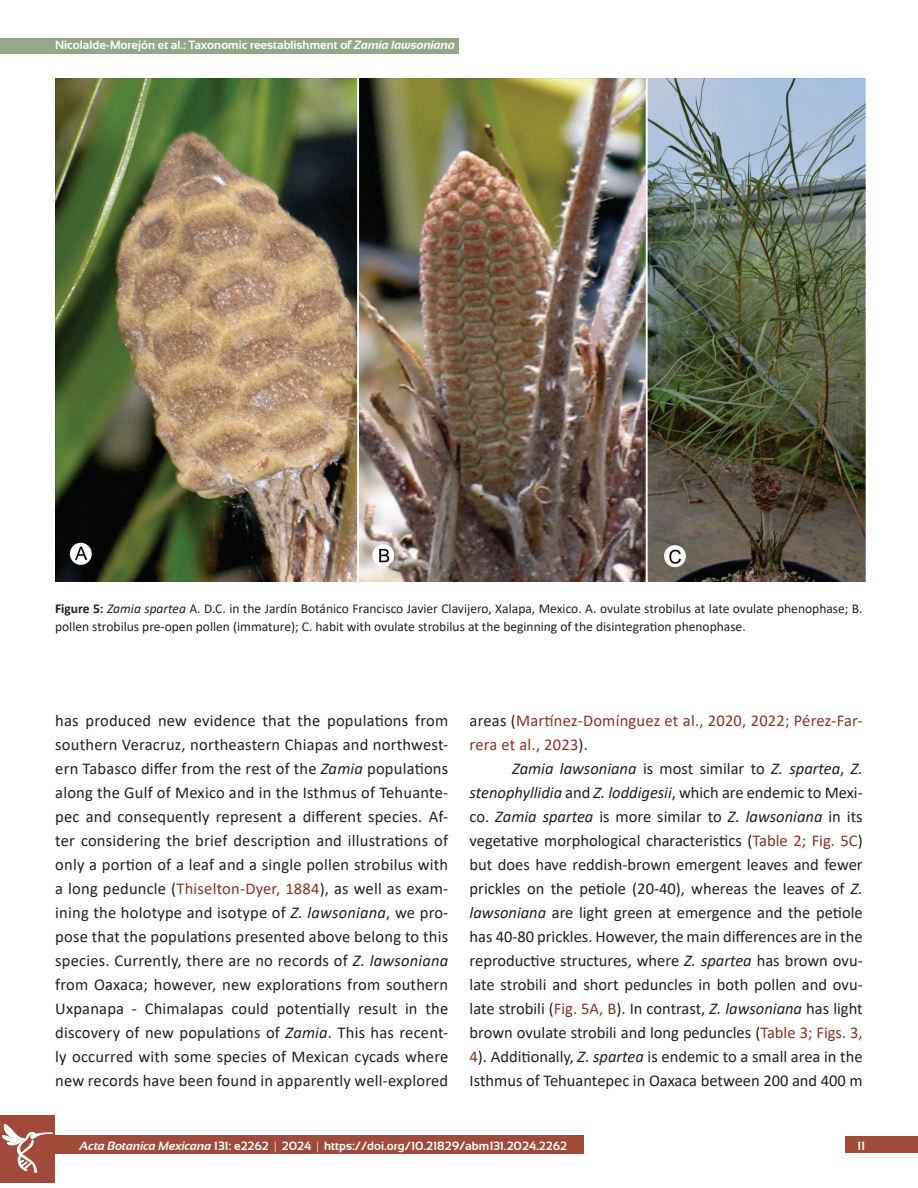
<style>
.page{position:relative;width:918px;height:1188px;background:#fff}
.page>*{position:absolute;margin:0;border:0;box-sizing:border-box;transform-origin:0 0}
.sinsangria{font:16.5px/24px "Calibri";letter-spacing:.015em;color:#231f20;text-align:justify}
.textobase{font:16.5px/24px "Calibri";color:#231f20;text-align:justify}
.sinsangria-2{font:16.5px/24px "Calibri";letter-spacing:.015em;color:#853427}
.piefigura{font:13.5px/18px "Calibri";color:#231f20}
.t1{font:700 12px "Sansation";color:#fff}
.t2{font:italic 700 12px "Sansation";color:#fff}
.s1{font-style:italic}
.s2{font-weight:700}
.s3{color:#853427}
.s4{color:#231f20}
.s5{font-weight:300}
.s6{font-style:normal}
</style>
<div class="page">
<div style="left:846px;top:1136px;width:72px;height:17px;background:#a04a3a"></div>
<div style="left:0;top:38px;width:459px;height:16px;background:#91a987"></div>
<div style="left:0;top:1135px;width:583px;height:19px;background:#a04a3a"></div>
<div style="left:0;top:1115px;width:55px;height:67px;background:#a14a3b"></div>
<svg style="left:2px;top:1124px;width:51px;height:49px"></svg>
<img style="left:55px;top:79px;width:810px;height:503px">
<p class="t1" style="left:55px;top:38px;width:402px">Nicolalde-Morejón et al.: Taxonomic reestablishment of <span class="s1">Zamia lawsoniana</span></p>
<p class="piefigura" style="left:55px;top:600px;width:809px"><span class="s2">Figure 5:</span> <span class="s1">Zamia spartea</span> A. D.C. in the Jardín Botánico Francisco Javier Clavijero, Xalapa, Mexico. A. ovulate strobilus at late ovulate phenophase; B. pollen strobilus pre-open pollen (immature); C. habit with ovulate strobilus at the beginning of the disintegration phenophase.</p>
<p class="sinsangria" style="left:55px;top:708px;width:395px">has produced new evidence that the populations from southern Veracruz, northeastern Chiapas and northwest&shy;ern Tabasco differ from the rest of the <span class="s1">Zamia</span> populations along the Gulf of Mexico and in the Isthmus of Tehuante&shy;pec and consequently represent a different species. Af&shy;ter considering the brief description and illustrations of only a portion of a leaf and a single pollen strobilus with a long peduncle (<span class="s3">Thiselton-Dyer, 1884</span>), as well as exam&shy;ining the holotype and isotype of <span class="s1">Z. lawsoniana</span>, we pro&shy;pose that the populations presented above belong to this species. Currently, there are no records of <span class="s1">Z. lawsoniana </span>from Oaxaca; however, new explorations from southern Uxpanapa - Chimalapas could potentially result in the discovery of new populations of <span class="s1">Zamia</span>. This has recent&shy;ly occurred with some species of Mexican cycads where new records have been found in apparently well-explored</p>
<p class="sinsangria-2" style="left:470px;top:708px;width:395px"><span class="s4">areas (</span>Martínez-Domínguez et al., 2020, 2022; Pérez-Far&shy;rera et al., 2023<span class="s4">).</span></p>
<p class="textobase" style="left:470px;top:756px;width:395px;text-indent:43px"><span class="s1">Zamia lawsoniana</span> is most similar to <span class="s1">Z. spartea</span>, <span class="s1">Z. stenophyllidia</span> and <span class="s1">Z. loddigesii</span>, which are endemic to Mexi&shy;co. <span class="s1">Zamia spartea</span> is more similar to <span class="s1">Z. lawsoniana</span> in its vegetative morphological characteristics (<span class="s3">Table 2; Fig. 5C</span>) but does have reddish-brown emergent leaves and fewer prickles on the petiole (20-40), whereas the leaves of <span class="s1">Z. lawsoniana</span> are light green at emergence and the petiole has 40-80 prickles. However, the main differences are in the reproductive structures, where <span class="s1">Z. spartea</span> has brown ovu&shy;late strobili and short peduncles in both pollen and ovu&shy;late strobili (<span class="s3">Fig. 5A, B</span>). In contrast, <span class="s1">Z. lawsoniana</span> has light brown ovulate strobili and long peduncles (<span class="s3">Table 3; Figs. 3, 4</span>). Additionally, <span class="s1">Z. spartea</span> is endemic to a small area in the Isthmus of Tehuantepec in Oaxaca between 200 and 400 m</p>
<p class="t1" style="left:193px;top:1134px;width:351px">128: e1924 <span class="s5">|</span> 2021 <span class="s5">|</span> https://doi.org/10.21829/abm128.2021.1924</p>
<p class="t1" style="left:58px;top:1138px;width:484px"><sup>Acta</sup> <sup>Botanica</sup> <sup>Mexicana</sup> 128: e1829 <span class="s5">|</span> 2021 <span class="s5">|</span> https://doi.org/10.21829/abm128.2021.1829</p>
<p class="t2" style="left:79px;top:1139px;width:193px">Acta Botanica Mexicana <span class="s6">0: e2130</span></p>
<p class="t1" style="left:326px;top:1138px;width:246px">https://doi.org/10.21829/abm130.2023.2130</p>
<p class="t1" style="left:284px;top:1139px;width:284px">2023 <span class="s5">||</span> https://doi.org/10.21829/abm131.2024.2 62</p>
<p class="t2" style="left:56px;top:1138px;width:134px">Acta Botanic Mexicana</p>
<p class="t1" style="left:214px;top:1139px;width:99px">131: e2262 <span class="s5">||</span> 2024</p>
<p class="t1" style="left:857px;top:1139px;width:10px">11</p>
</div>
